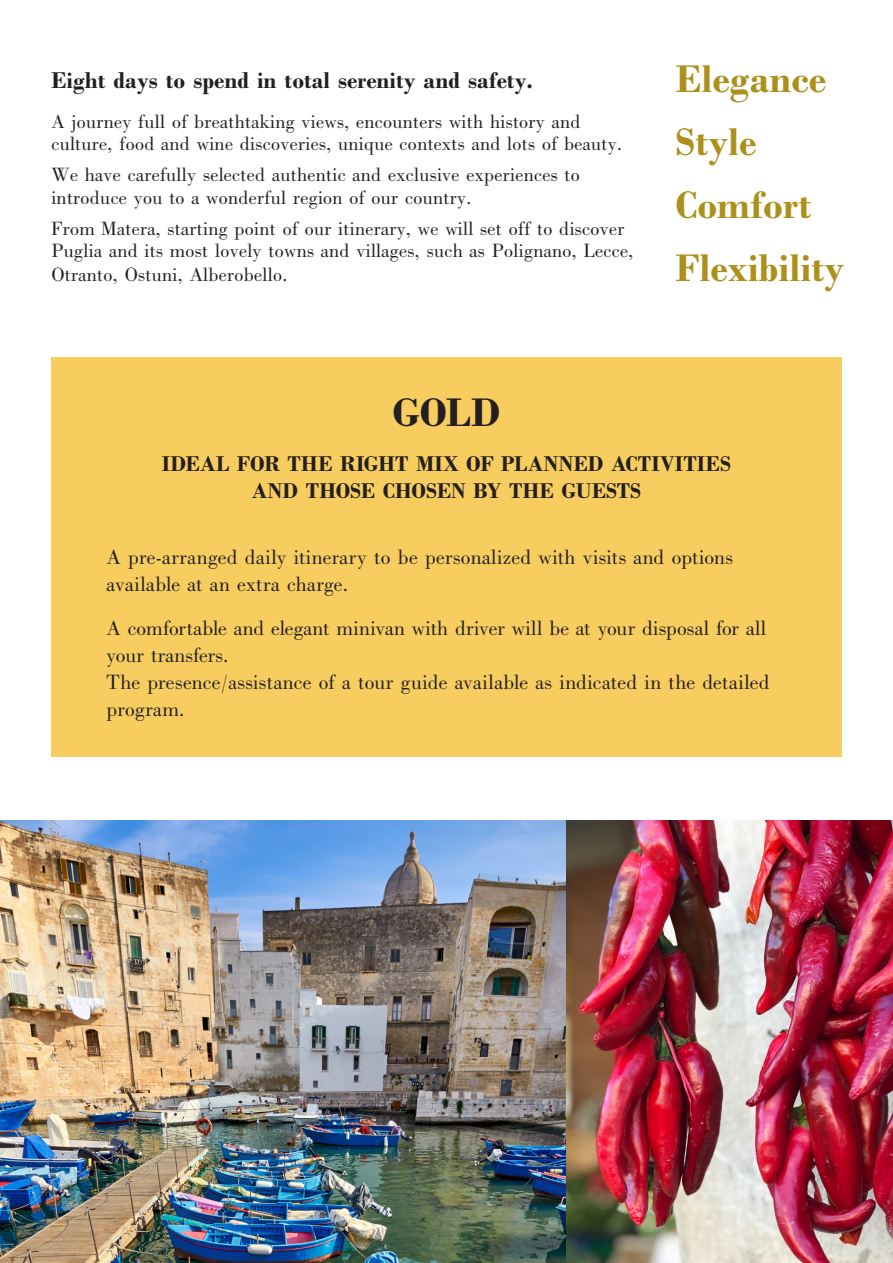
<style>
.page{position:relative;width:893px;height:1263px;background:#fff}
.page>*{position:absolute;margin:0;border:0;box-sizing:border-box;transform-origin:0 0}
.t1{font:700 42px "M Bodoni";color:#231f20}
.t2{font:700 40.5px/63px "M Bodoni";color:#ac901b}
.t3{font:700 24px "M Bodoni";color:#231f20}
.t4{font:700 22.5px/27px "M Bodoni";color:#231f20;text-align:center}
.t5{font:21px/27px "M Bodoni";color:#231f20}
.t6{font:19.5px/22.5px "M Bodoni";color:#231f20}
</style>
<div class="page">
<img style="left:566px;top:821px;width:327px;height:442px">
<img style="left:0;top:821px;width:566px;height:442px">
<div style="left:51px;top:357px;width:791px;height:400px;background:#f7cd5f"></div>
<p class="t3" style="left:51px;top:68px;width:483px">Eight days to spend in total serenity and safety.</p>
<p class="t6" style="left:51px;top:110px;width:573px">A journey full of breathtaking views, encounters with history and culture, food and wine discoveries, unique contexts and lots of beauty.</p>
<p class="t6" style="left:51px;top:163px;width:530px">We have carefully selected authentic and exclusive experiences to introduce you to a wonderful region of our country.</p>
<p class="t6" style="left:51px;top:217px;width:584px;line-height:23px">From Matera, starting point of our itinerary, we will set off to discover<br>Puglia and its most lovely towns and villages, such as Polignano, Lecce,<br>Otranto, Ostuni, Alberobello.</p>
<p class="t2" style="left:675px;top:48px;width:152px">Elegance</p>
<p class="t2" style="left:675px;top:111px;width:83px">Style</p>
<p class="t2" style="left:675px;top:174px;width:170px">Comfort<br>Flexibility</p>
<p class="t1" style="left:393px;top:390px;width:109px">GOLD</p>
<p class="t4" style="left:162px;top:451px;width:571px">IDEAL FOR THE RIGHT MIX OF PLANNED ACTIVITIES<br>AND THOSE CHOSEN BY THE GUESTS</p>
<p class="t5" style="left:106px;top:543px;width:628px">A pre-arranged daily itinerary to be personalized with visits and options available at an extra charge.</p>
<p class="t5" style="left:106px;top:614px;width:665px">A comfortable and elegant minivan with driver will be at your disposal for all your transfers.<br>The presence/assistance of a tour guide available as indicated in the detailed program.</p>
</div>
